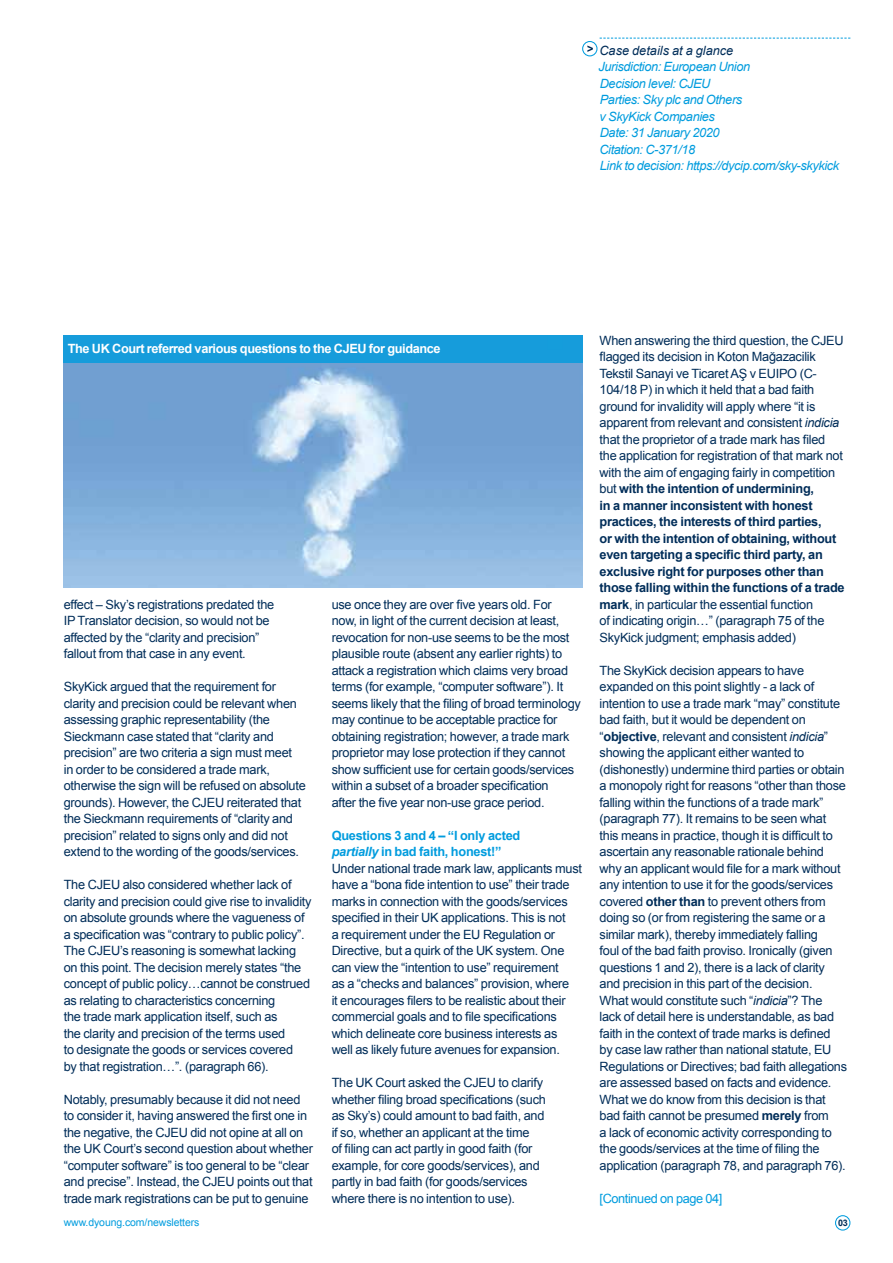
<style>
.page{position:relative;width:893px;height:1263px;background:#fff}
.page>*{position:absolute;margin:0;border:0;box-sizing:border-box;transform-origin:0 0}
.t1{font:12.75px/16.5px "Arial";letter-spacing:-.02em;color:#002d59}
.t2{font:italic 12.75px/16.5px "Arial";letter-spacing:-.03em;color:#009cde}
.t3{font:700 12.75px "Arial";letter-spacing:-.03em;color:#fff}
.t4{font:italic 12.75px "Arial";color:#002d59}
.t5{font:12.75px "Arial";letter-spacing:-.03em;color:#009cde}
.t6{font:10.5px "Arial";letter-spacing:-.01em;color:#009cde}
.t7{font:700 9px "Arial";color:#002d59}
.s1{font-style:italic}
.s2{font-weight:700}
.s3{font-weight:700;color:#009cde}
.s4{font-weight:700;font-style:italic;color:#009cde}
</style>
<div class="page">
<img style="left:64px;top:363px;width:519px;height:225px">
<svg style="left:835px;top:1215px;width:15px;height:15px"></svg>
<div style="left:63px;top:335px;width:520px;height:28px;background:#169cdb"></div>
<svg style="left:582px;top:38px;width:268px;height:18px"></svg>
<p class="t4" style="left:599px;top:42px;width:135px">Case details at a glance</p>
<p class="t2" style="left:599px;top:59px;width:242px">Jurisdiction: European Union<br>Decision level: CJEU<br>Parties: Sky plc and Others<br>v SkyKick Companies<br>Date: 31 January 2020<br>Citation: C-371/18<br>Link to decision: https://dycip.com/sky-skykick</p>
<p class="t3" style="left:68px;top:340px;width:374px">The UK Court referred various questions to the CJEU for guidance</p>
<p class="t1" style="left:600px;top:332px;width:247px">When answering the third question, the CJEU flagged its decision in Koton Mağazacilik Tekstil Sanayi ve Ticaret AŞ v EUIPO (C-104/18 P) in which it held that a bad faith ground for invalidity will apply where “it is apparent from relevant and consistent <span class="s1">indicia </span>that the proprietor of a trade mark has filed the application for registration of that mark not with the aim of engaging fairly in competition but <span class="s2">with the intention of undermining,<br>in a manner inconsistent with honest practices, the interests of third parties,<br>or with the intention of obtaining, without even targeting a specific third party, an exclusive right for purposes other than those falling within the functions of a trade mark</span>, in particular the essential function<br>of indicating origin…” (paragraph 75 of the SkyKick judgment; emphasis added)</p>
<p class="t1" style="left:600px;top:662px;width:249px">The SkyKick decision appears to have expanded on this point slightly - a lack of intention to use a trade mark “may” constitute bad faith, but it would be dependent on “<span class="s2">objective</span>, relevant and consistent <span class="s1">indicia</span>” showing the applicant either wanted to (dishonestly) undermine third parties or obtain a monopoly right for reasons “other than those falling within the functions of a trade mark” (paragraph 77). It remains to be seen what this means in practice, though it is difficult to ascertain any reasonable rationale behind why an applicant would file for a mark without any intention to use it for the goods/services covered <span class="s2">other than</span> to prevent others from doing so (or from registering the same or a similar mark), thereby immediately falling<br>foul of the bad faith proviso. Ironically (given questions 1 and 2), there is a lack of clarity and precision in this part of the decision.<br>What would constitute such “<span class="s1">indicia</span>”? The lack of detail here is understandable, as bad faith in the context of trade marks is defined by case law rather than national statute, EU Regulations or Directives; bad faith allegations are assessed based on facts and evidence.<br>What we do know from this decision is that bad faith cannot be presumed <span class="s2">merely</span> from<br>a lack of economic activity corresponding to the goods/services at the time of filing the application (paragraph 78, and paragraph 76).</p>
<p class="t5" style="left:600px;top:1190px;width:124px">[Continued on page 04]</p>
<p class="t1" style="left:332px;top:596px;width:251px">use once they are over five years old. For<br>now, in light of the current decision at least, revocation for non-use seems to be the most plausible route (absent any earlier rights) to attack a registration which claims very broad terms (for example, “computer software”). It seems likely that the filing of broad terminology may continue to be acceptable practice for obtaining registration; however, a trade mark proprietor may lose protection if they cannot show sufficient use for certain goods/services within a subset of a broader specification<br>after the five year non-use grace period.</p>
<p class="t1" style="left:332px;top:827px;width:252px"><span class="s3">Questions 3 and 4 – “I only acted<br></span><span class="s4">partially</span> <span class="s3">in bad faith, honest!”<br></span>Under national trade mark law, applicants must have a “bona fide intention to use” their trade marks in connection with the goods/services specified in their UK applications. This is not<br>a requirement under the EU Regulation or Directive, but a quirk of the UK system. One can view the “intention to use” requirement<br>as a “checks and balances” provision, where<br>it encourages filers to be realistic about their commercial goals and to file specifications which delineate core business interests as<br>well as likely future avenues for expansion.</p>
<p class="t1" style="left:332px;top:1075px;width:216px">The UK Court asked the CJEU to clarify whether filing broad specifications (such as Sky’s) could amount to bad faith, and if so, whether an applicant at the time<br>of filing can act partly in good faith (for example, for core goods/services), and partly in bad faith (for goods/services where there is no intention to use).</p>
<p class="t1" style="left:64px;top:596px;width:212px">effect – Sky’s registrations predated the IP Translator decision, so would not be affected by the “clarity and precision” fallout from that case in any event.</p>
<p class="t1" style="left:64px;top:679px;width:244px">SkyKick argued that the requirement for clarity and precision could be relevant when assessing graphic representability (the Sieckmann case stated that “clarity and precision” are two criteria a sign must meet<br>in order to be considered a trade mark, otherwise the sign will be refused on absolute grounds). However, the CJEU reiterated that the Sieckmann requirements of “clarity and precision” related to signs only and did not extend to the wording of the goods/services.</p>
<p class="t1" style="left:64px;top:877px;width:249px">The CJEU also considered whether lack of clarity and precision could give rise to invalidity on absolute grounds where the vagueness of a specification was “contrary to public policy”.<br>The CJEU’s reasoning is somewhat lacking on this point. The decision merely states “the concept of public policy…cannot be construed as relating to characteristics concerning<br>the trade mark application itself, such as<br>the clarity and precision of the terms used<br>to designate the goods or services covered<br>by that registration…”. (paragraph 66).</p>
<p class="t1" style="left:64px;top:1091px;width:251px">Notably, presumably because it did not need to consider it, having answered the first one in the negative, the CJEU did not opine at all on the UK Court’s second question about whether “computer software” is too general to be “clear and precise”. Instead, the CJEU points out that trade mark registrations can be put to genuine</p>
<p class="t6" style="left:64px;top:1215px;width:137px">www.dyoung.com/newsletters</p>
<p class="t7" style="left:838px;top:1217px;width:11px">03</p>
</div>
